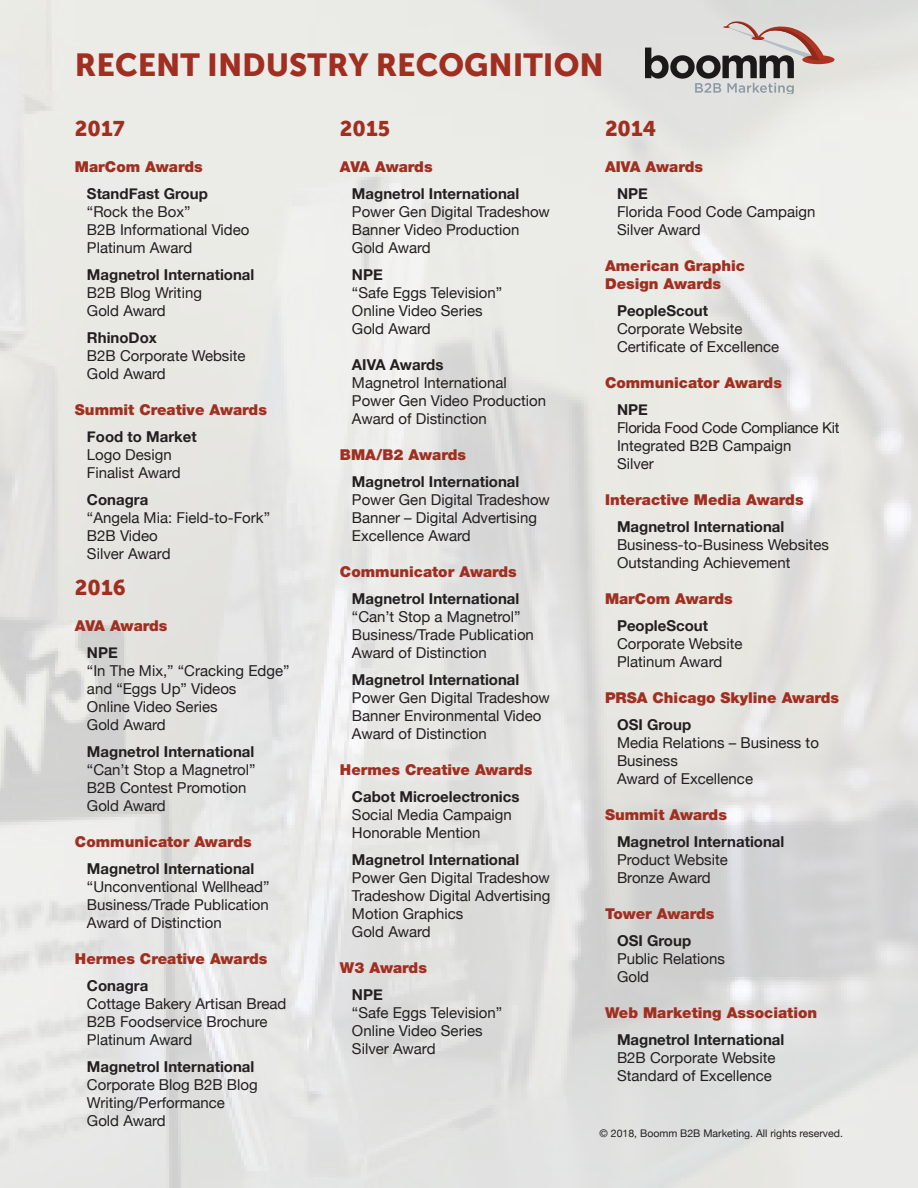
<style>
.page{position:relative;width:918px;height:1188px;background:#fff}
.page>*{position:absolute;margin:0;border:0;box-sizing:border-box;transform-origin:0 0}
.t1{font:31.5px "Museo Sans 900";color:#a12f21}
.t2{font:21px "Museo Sans 900";color:#a12f21}
.t3{font:15px/18px "Helvetica Neue";color:#231f20}
.t4{font:700 15px "Helvetica Neue";color:#231f20}
.t5{font:900 15px/18px "Helvetica Neue";color:#a12f21}
.t6{font:900 15px "Helvetica Neue";letter-spacing:-.02em;color:#a12f21}
.t7{font:10.5px "Helvetica Neue";color:#231f20}
</style>
<div class="page">
<svg style="left:645px;top:20px;width:190px;height:73px;background:#bcb6b3"></svg>
<h1 class="t1" style="left:75px;top:47px;width:530px">RECENT INDUSTRY RECOGNITION</h1>
<h2 class="t2" style="left:75px;top:116px;width:51px">2017</h2>
<p class="t5" style="left:75px;top:157px;width:129px">MarCom Awards</p>
<p class="t4" style="left:87px;top:184px;width:122px">StandFast Group</p>
<p class="t3" style="left:87px;top:202px;width:164px">“Rock the Box”<br>B2B Informational Video<br>Platinum Award</p>
<p class="t4" style="left:87px;top:265px;width:169px">Magnetrol International</p>
<p class="t3" style="left:87px;top:283px;width:117px">B2B Blog Writing<br>Gold Award</p>
<p class="t4" style="left:87px;top:328px;width:71px">RhinoDox</p>
<p class="t3" style="left:87px;top:346px;width:160px">B2B Corporate Website<br>Gold Award</p>
<p class="t5" style="left:75px;top:400px;width:193px">Summit Creative Awards</p>
<p class="t4" style="left:87px;top:427px;width:111px">Food to Market</p>
<p class="t3" style="left:87px;top:445px;width:95px">Logo Design<br>Finalist Award</p>
<p class="t4" style="left:87px;top:490px;width:63px">Conagra</p>
<p class="t3" style="left:87px;top:508px;width:185px">“Angela Mia: Field-to-Fork”<br>B2B Video<br>Silver Award</p>
<h2 class="t2" style="left:75px;top:575px;width:52px">2016</h2>
<p class="t6" style="left:75px;top:616px;width:94px">AVA Awards</p>
<p class="t4" style="left:87px;top:643px;width:32px">NPE</p>
<p class="t3" style="left:87px;top:661px;width:204px">“In The Mix,” “Cracking Edge” and “Eggs Up” Videos<br>Online Video Series<br>Gold Award</p>
<p class="t4" style="left:87px;top:742px;width:169px">Magnetrol International</p>
<p class="t3" style="left:87px;top:760px;width:170px">“Can’t Stop a Magnetrol”<br>B2B Contest Promotion<br>Gold Award</p>
<p class="t5" style="left:75px;top:832px;width:178px">Communicator Awards</p>
<p class="t4" style="left:87px;top:859px;width:169px">Magnetrol International</p>
<p class="t3" style="left:87px;top:877px;width:184px;text-align:justify">“Unconventional Wellhead” Business/Trade Publication Award of Distinction</p>
<p class="t5" style="left:75px;top:949px;width:194px">Hermes Creative Awards</p>
<p class="t4" style="left:87px;top:976px;width:63px">Conagra</p>
<p class="t3" style="left:87px;top:994px;width:201px">Cottage Bakery Artisan Bread<br>B2B Foodservice Brochure<br>Platinum Award</p>
<p class="t4" style="left:87px;top:1057px;width:169px">Magnetrol International</p>
<p class="t3" style="left:87px;top:1075px;width:172px">Corporate Blog B2B Blog<br>Writing/Performance<br>Gold Award</p>
<h2 class="t2" style="left:340px;top:116px;width:51px">2015</h2>
<p class="t6" style="left:340px;top:157px;width:94px">AVA Awards</p>
<p class="t4" style="left:352px;top:184px;width:169px">Magnetrol International</p>
<p class="t3" style="left:352px;top:202px;width:200px">Power Gen Digital Tradeshow<br>Banner Video Production<br>Gold Award</p>
<p class="t4" style="left:352px;top:265px;width:32px">NPE</p>
<p class="t3" style="left:352px;top:283px;width:152px">“Safe Eggs Television”<br>Online Video Series<br>Gold Award</p>
<p class="t4" style="left:352px;top:355px;width:93px">AIVA Awards</p>
<p class="t3" style="left:352px;top:373px;width:196px">Magnetrol International<br>Power Gen Video Production<br>Award of Distinction</p>
<p class="t5" style="left:340px;top:445px;width:128px">BMA/B2 Awards</p>
<p class="t4" style="left:352px;top:472px;width:169px">Magnetrol International</p>
<p class="t3" style="left:352px;top:490px;width:200px">Power Gen Digital Tradeshow<br>Banner – Digital Advertising<br>Excellence Award</p>
<p class="t5" style="left:340px;top:562px;width:178px">Communicator Awards</p>
<p class="t4" style="left:352px;top:589px;width:169px">Magnetrol International</p>
<p class="t3" style="left:352px;top:607px;width:183px">“Can’t Stop a Magnetrol”<br>Business/Trade Publication<br>Award of Distinction</p>
<p class="t4" style="left:352px;top:670px;width:169px">Magnetrol International</p>
<p class="t3" style="left:352px;top:688px;width:200px">Power Gen Digital Tradeshow<br>Banner Environmental Video<br>Award of Distinction</p>
<p class="t5" style="left:340px;top:760px;width:194px">Hermes Creative Awards</p>
<p class="t4" style="left:352px;top:787px;width:169px">Cabot Microelectronics</p>
<p class="t3" style="left:352px;top:805px;width:161px">Social Media Campaign<br>Honorable Mention</p>
<p class="t4" style="left:352px;top:850px;width:169px">Magnetrol International</p>
<p class="t3" style="left:352px;top:868px;width:200px">Power Gen Digital Tradeshow<br>Tradeshow Digital Advertising<br>Motion Graphics<br>Gold Award</p>
<p class="t5" style="left:340px;top:958px;width:88px">W3 Awards</p>
<p class="t4" style="left:352px;top:985px;width:32px">NPE</p>
<p class="t3" style="left:352px;top:1003px;width:152px">“Safe Eggs Television”<br>Online Video Series<br>Silver Award</p>
<h2 class="t2" style="left:605px;top:116px;width:53px">2014</h2>
<p class="t5" style="left:605px;top:157px;width:100px">AIVA Awards</p>
<p class="t4" style="left:617px;top:184px;width:32px">NPE</p>
<p class="t3" style="left:617px;top:202px;width:200px">Florida Food Code Campaign<br>Silver Award</p>
<p class="t5" style="left:605px;top:256px;width:141px">American Graphic<br>Design Awards</p>
<p class="t4" style="left:617px;top:301px;width:93px">PeopleScout</p>
<p class="t3" style="left:617px;top:319px;width:164px">Corporate Website<br>Certificate of Excellence</p>
<p class="t5" style="left:605px;top:373px;width:178px">Communicator Awards</p>
<p class="t4" style="left:617px;top:400px;width:32px">NPE</p>
<p class="t3" style="left:617px;top:418px;width:224px">Florida Food Code Compliance Kit<br>Integrated B2B Campaign<br>Silver</p>
<p class="t5" style="left:605px;top:490px;width:200px">Interactive Media Awards</p>
<p class="t4" style="left:617px;top:517px;width:169px">Magnetrol International</p>
<p class="t3" style="left:617px;top:535px;width:213px">Business-to-Business Websites<br>Outstanding Achievement</p>
<p class="t5" style="left:605px;top:589px;width:129px">MarCom Awards</p>
<p class="t4" style="left:617px;top:616px;width:93px">PeopleScout</p>
<p class="t3" style="left:617px;top:634px;width:127px">Corporate Website<br>Platinum Award</p>
<p class="t5" style="left:605px;top:688px;width:236px">PRSA Chicago Skyline Awards</p>
<p class="t4" style="left:617px;top:715px;width:76px">OSI Group</p>
<p class="t3" style="left:617px;top:733px;width:203px">Media Relations – Business to<br>Business<br>Award of Excellence</p>
<p class="t5" style="left:605px;top:805px;width:123px">Summit Awards</p>
<p class="t4" style="left:617px;top:832px;width:169px">Magnetrol International</p>
<p class="t3" style="left:617px;top:850px;width:112px">Product Website<br>Bronze Award</p>
<p class="t5" style="left:605px;top:904px;width:111px">Tower Awards</p>
<p class="t4" style="left:617px;top:931px;width:76px">OSI Group</p>
<p class="t3" style="left:617px;top:949px;width:110px">Public Relations<br>Gold</p>
<p class="t5" style="left:605px;top:1003px;width:214px">Web Marketing Association</p>
<p class="t4" style="left:617px;top:1030px;width:169px">Magnetrol International</p>
<p class="t3" style="left:617px;top:1048px;width:160px">B2B Corporate Website<br>Standard of Excellence</p>
<p class="t7" style="left:600px;top:1127px;width:245px">© 2018, Boomm B2B Marketing. All rights reserved.</p>
</div>
